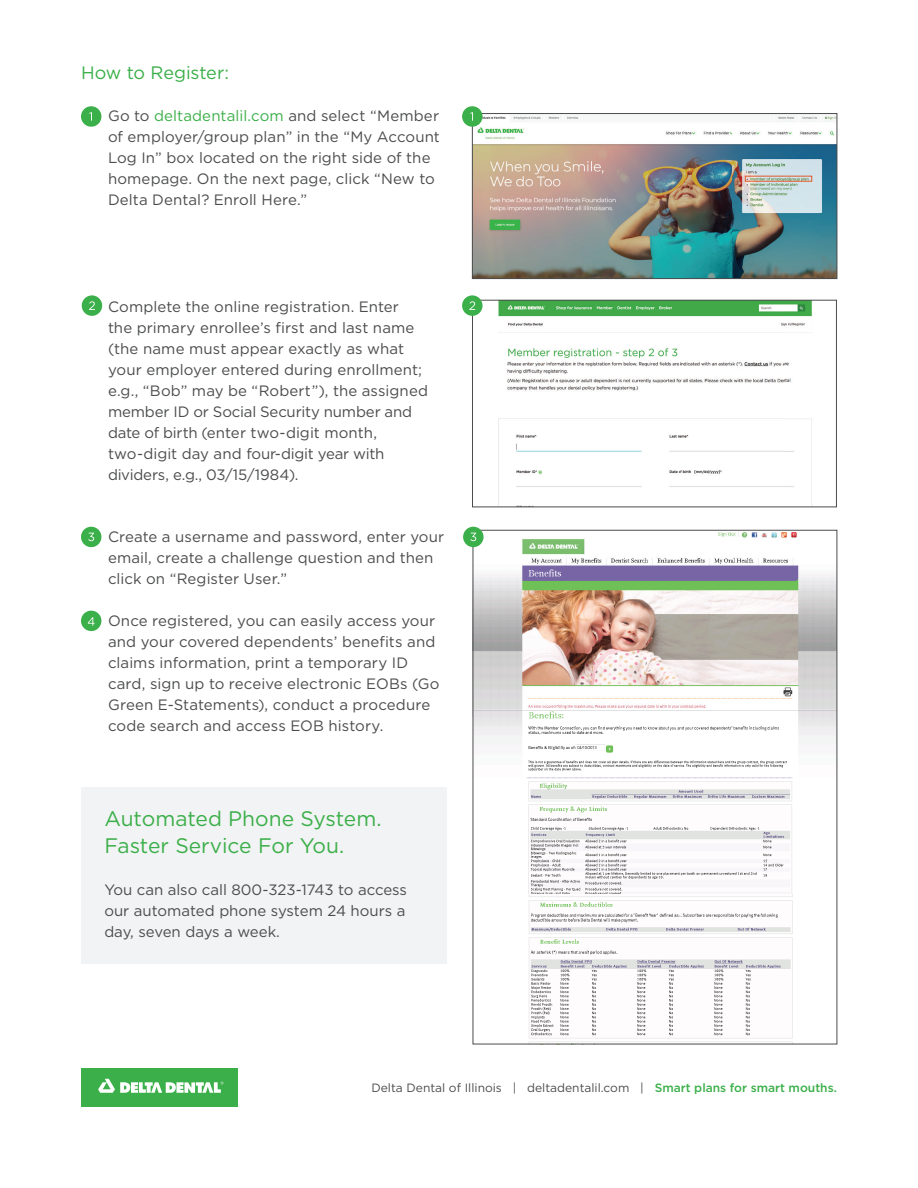
<style>
.page{position:relative;width:918px;height:1188px;background:#fff}
.page>*{position:absolute;margin:0;border:0;box-sizing:border-box;transform-origin:0 0}
.t1{font:21px/27px "Gotham";color:#3baf49}
.t2{font:18px "Gotham";letter-spacing:-.005em;color:#3baf49}
.t3{font:15px/21px "Gotham";letter-spacing:.005em;color:#4b4c4d}
.t4{font:12px "Gotham";color:#4b4c4d}
.s1{color:#3baf49}
.s2{font-weight:500;color:#3baf49}
</style>
<div class="page">
<img style="left:474px;top:115px;width:361px;height:162px">
<div style="left:472px;top:113px;width:365px;height:166px;border:1px solid #4b4c4d"></div>
<div style="left:81px;top:106px;width:20px;height:21px;background:#3baf49;border-radius:50%"></div>
<svg style="left:89px;top:112px;width:3px;height:9px"></svg>
<div style="left:82px;top:295px;width:20px;height:21px;background:#3baf49;border-radius:50%"></div>
<svg style="left:89px;top:301px;width:6px;height:9px"></svg>
<div style="left:81px;top:1068px;width:157px;height:39px;background:#3baf49"></div>
<svg style="left:98px;top:1079px;width:125px;height:14px"></svg>
<div style="left:81px;top:787px;width:366px;height:177px;background:#f2f3f4"></div>
<img style="left:479px;top:302px;width:333px;height:203px">
<div style="left:472px;top:300px;width:365px;height:207px;border:1px solid #4b4c4d"></div>
<div style="left:462px;top:295px;width:21px;height:21px;background:#3baf49;border-radius:50%"></div>
<svg style="left:469px;top:301px;width:6px;height:9px"></svg>
<div style="left:462px;top:106px;width:21px;height:21px;background:#3baf49;border-radius:50%"></div>
<svg style="left:470px;top:112px;width:3px;height:9px"></svg>
<img style="left:475px;top:533px;width:360px;height:178px">
<img style="left:475px;top:711px;width:363px;height:333px">
<div style="left:565px;top:712px;width:35px;height:10px;background:#fff"></div>
<div style="left:463px;top:527px;width:21px;height:20px;background:#3baf49;border-radius:50%"></div>
<svg style="left:470px;top:533px;width:6px;height:8px"></svg>
<div style="left:81px;top:527px;width:20px;height:20px;background:#3baf49;border-radius:50%"></div>
<svg style="left:88px;top:533px;width:6px;height:8px"></svg>
<div style="left:81px;top:611px;width:20px;height:20px;background:#3baf49;border-radius:50%"></div>
<svg style="left:88px;top:617px;width:7px;height:9px"></svg>
<div style="left:745px;top:176px;width:67px;height:6px;border:1px solid #e15829"></div>
<p class="t2" style="left:81px;top:61px;width:149px">How to Register:</p>
<p class="t3" style="left:108px;top:105px;width:334px">Go to <span class="s1">deltadentalil.com</span> and select “Member of employer/group plan” in the “My Account Log In” box located on the right side of the homepage. On the next page, click “New to Delta Dental? Enroll Here.”</p>
<p class="t3" style="left:108px;top:296px;width:322px">Complete the online registration. Enter<br>the primary enrollee’s first and last name (the name must appear exactly as what your employer entered during enrollment; e.g., “Bob” may be “Robert”), the assigned member ID or Social Security number and date of birth (enter two-digit month, two-digit day and four-digit year with dividers, e.g., 03/15/1984).</p>
<p class="t3" style="left:108px;top:526px;width:338px">Create a username and password, enter your email, create a challenge question and then click on “Register User.”</p>
<p class="t3" style="left:108px;top:610px;width:333px">Once registered, you can easily access your and your covered dependents’ benefits and claims information, print a temporary ID card, sign up to receive electronic EOBs (Go Green E-Statements), conduct a procedure code search and access EOB history.</p>
<h1 class="t1" style="left:104px;top:804px;width:279px">Automated Phone System.<br>Faster Service For You.</h1>
<p class="t3" style="left:104px;top:878px;width:304px;text-align:justify">You can also call 800-323-1743 to access our automated phone system 24 hours a day, seven days a week.</p>
<p class="t4" style="left:371px;top:1080px;width:467px">Delta Dental of Illinois | deltadentalil.com | <span class="s2">Smart plans for smart mouths.</span></p>
</div>
